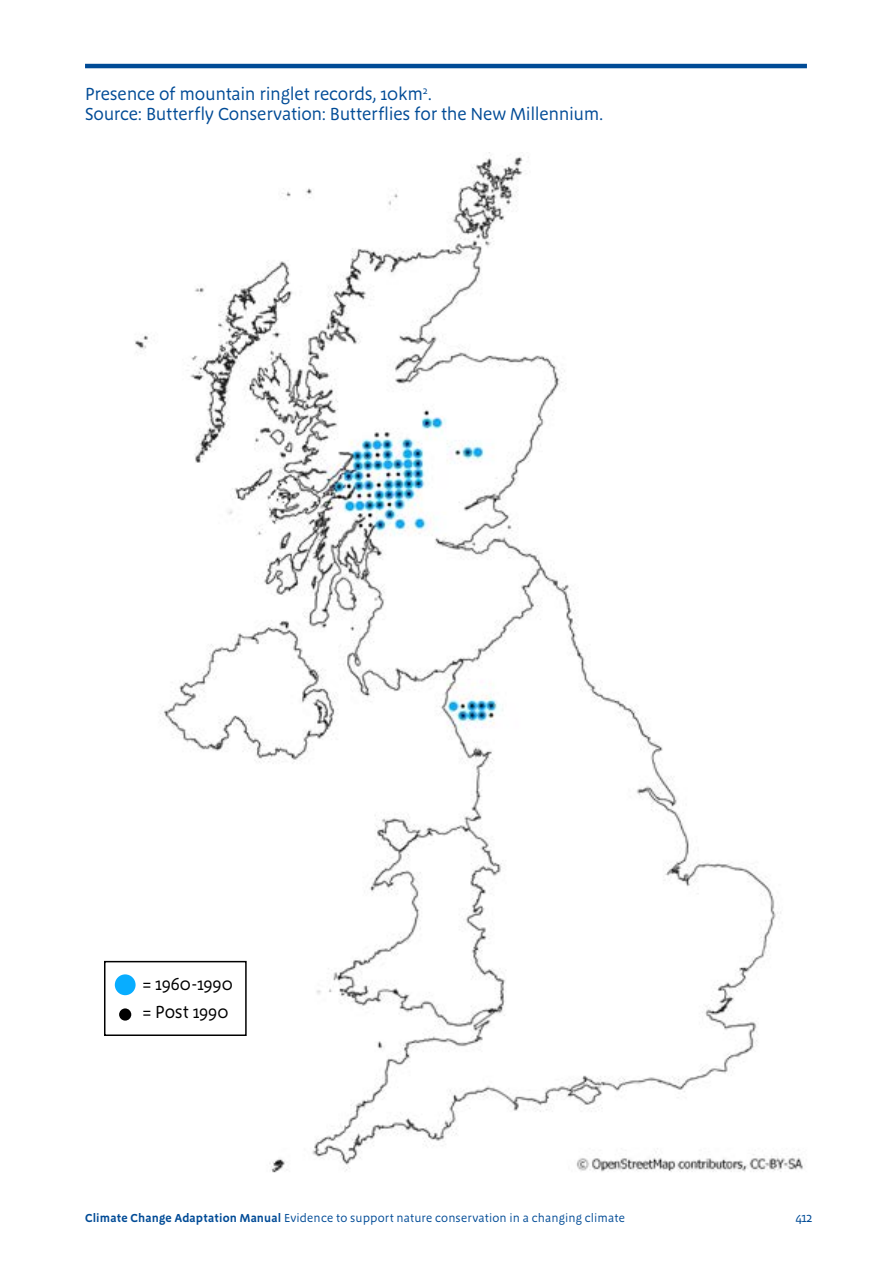
<style>
.page{position:relative;width:893px;height:1263px;background:#fff}
.page>*{position:absolute;margin:0;border:0;box-sizing:border-box;transform-origin:0 0}
.t1{font:18px/19.8px "Megano OT";letter-spacing:-.015em;color:#004b96}
.t2{font:18px/28.8px "Megano OT";color:#000}
.t3{font:13.5px "Megano OT";color:#004b96}
.t4{font:12px "Megano OT";letter-spacing:.01em;color:#004b96}
.s1{font-weight:600}
</style>
<div class="page">
<img style="left:104px;top:152px;width:699px;height:1021px">
<hr style="left:85px;top:64px;width:722px;height:4px;background:#004b96">
<div style="left:115px;top:974px;width:21px;height:21px;background:#08adff;border-radius:50%"></div>
<div style="left:119px;top:1008px;width:12px;height:12px;background:#000;border-radius:50%"></div>
<div style="left:104px;top:961px;width:143px;height:75px;border:2px solid #000"></div>
<p class="t1" style="left:85px;top:84px;width:520px">Presence of mountain ringlet records, 10km<sup>2</sup>.<br>Source: Butterfly Conservation: Butterflies for the New Millennium.</p>
<p class="t2" style="left:142px;top:969px;width:92px">= 1960-1990 = Post 1990</p>
<p class="t4" style="left:85px;top:1210px;width:541px"><span class="s1">Climate Change Adaptation Manual</span> Evidence to support nature conservation in a changing climate</p>
<p class="t3" style="left:795px;top:1209px;width:18px">412</p>
</div>
